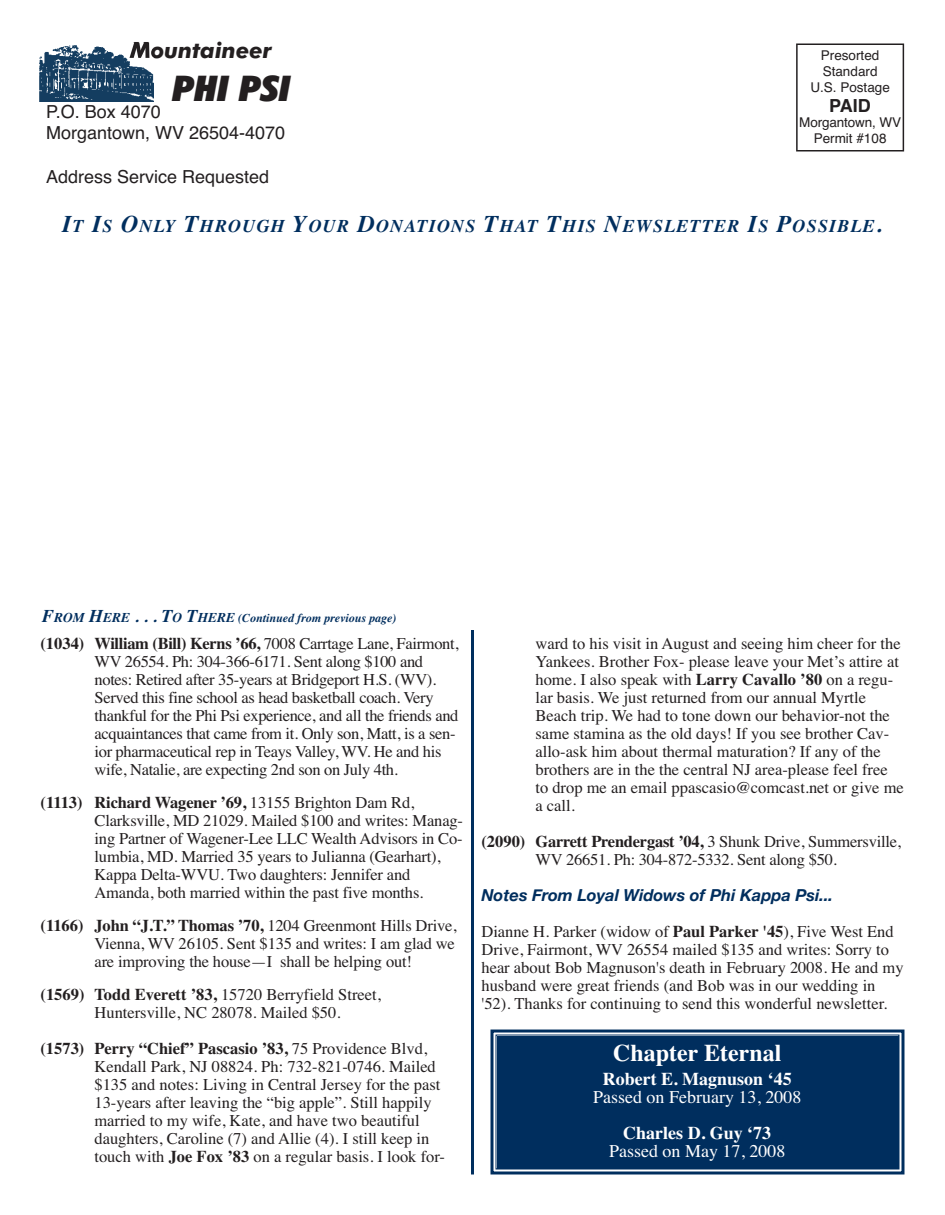
<style>
.page{position:relative;width:945px;height:1215px;background:#fff}
.page>*{position:absolute;margin:0;border:0;box-sizing:border-box;transform-origin:0 0}
.t1{font:italic 900 condensed 35.55px "Futura BT";color:#231f20;scale:1.15 1}
.t2{font:700 24px "Times";color:#fff}
.t3{font:italic 700 22.35px "Futura BT";color:#231f20}
.t4{font:18px/21.6px "Helvetica";color:#231f20}
.t5{font:italic 700 18px "Times";letter-spacing:.065em;color:#002e5e}
.t6{font:18px "Times";color:#fff}
.t7{font:700 18px "Times";color:#fff}
.t8{font:700 18px "Helvetica";color:#231f20}
.t9{font:16.5px/18px "Times";color:#231f20}
.t10{font:16.5px/18px "Times";letter-spacing:-.02em;color:#231f20}
.t11{font:italic 700 16.5px "Helvetica Neue";color:#002e5e}
.t12{font:13.5px/16.2px "Helvetica";color:#231f20;text-align:center}
.t13{font:italic 700 12px "Times";color:#002e5e}
.s1{font-size:24px}
.s2{font-size:18px}
.s3{font-size:13.5px}
.s4{font-weight:700}
</style>
<div class="page">
<div style="left:796px;top:44px;width:108px;height:108px;border:2px solid #231f20"></div>
<img style="left:39px;top:45px;width:114px;height:56px">
<img style="left:130px;top:44px;width:23px;height:14px">
<hr style="left:471px;top:628px;width:3px;height:546px;background:#002e5e">
<div style="left:497px;top:1036px;width:401px;height:132px;background:#002e5e"></div>
<div style="left:491px;top:1030px;width:413px;height:144px;border:3px solid #002e5e"></div>
<div style="left:496px;top:1035px;width:403px;height:134px;border:1px solid #002e5e"></div>
<h3 class="t3" style="left:130px;top:41px;width:144px">Mountaineer</h3>
<h1 class="t1" style="left:173px;top:74px;width:104px">PHI PSI</h1>
<p class="t4" style="left:46px;top:101px;width:241px">P.O. Box 4070<br>Morgantown, WV 26504-4070</p>
<p class="t4" style="left:46px;top:166px;width:225px">Address Service Requested</p>
<p class="t5" style="left:62px;top:215px;width:821px"><span class="s1">I</span>T <span class="s1">I</span>S <span class="s1">O</span>NLY <span class="s1">T</span>HROUGH <span class="s1">Y</span>OUR <span class="s1">D</span>ONATIONS <span class="s1">T</span>HAT <span class="s1">T</span>HIS <span class="s1">N</span>EWSLETTER <span class="s1">I</span>S <span class="s1">P</span>OSSIBLE<span class="s1">.</span></p>
<p class="t12" style="left:810px;top:47px;width:81px">Presorted<br>Standard<br>U.S. Postage</p>
<p class="t8" style="left:829px;top:95px;width:43px">PAID</p>
<p class="t12" style="left:799px;top:114px;width:103px">Morgantown, WV<br>Permit #108</p>
<p class="t13" style="left:42px;top:610px;width:356px"><span class="s2">F</span><span class="s3">ROM</span> <span class="s2">H</span><span class="s3">ERE</span> <span class="s2">. . . T</span><span class="s3">O</span> <span class="s2">T</span><span class="s3">HERE</span> (Continued from previous page)</p>
<p class="t10" style="left:95px;top:635px;width:366px;text-indent:-54px"><span class="s4">(1034) William (Bill) Kerns ’66,</span> 7008 Carrtage Lane, Fairmont, WV 26554. Ph: 304-366-6171. Sent along $100 and notes: Retired after 35-years at Bridgeport H.S. (WV).<br>Served this fine school as head basketball coach. Very thankful for the Phi Psi experience, and all the friends and acquaintances that came from it. Only son, Matt, is a sen&shy;ior pharmaceutical rep in Teays Valley, WV. He and his wife, Natalie, are expecting 2nd son on July 4th.</p>
<p class="t9" style="left:95px;top:794px;width:370px;text-indent:-54px"><span class="s4">(1113) Richard Wagener ’69,</span> 13155 Brighton Dam Rd, Clarksville, MD 21029. Mailed $100 and writes: Manag&shy;ing Partner of Wagener-Lee LLC Wealth Advisors in Co&shy;lumbia, MD. Married 35 years to Julianna (Gearhart), Kappa Delta-WVU. Two daughters: Jennifer and Amanda, both married within the past five months.</p>
<p class="t9" style="left:95px;top:917px;width:363px;text-align:justify;text-indent:-54px"><span class="s4">(1166) John “J.T.” Thomas ’70,</span> 1204 Greenmont Hills Drive, Vienna, WV 26105. Sent $135 and writes: I am glad we are improving the house—I shall be helping out!</p>
<p class="t9" style="left:95px;top:986px;width:288px;text-indent:-54px"><span class="s4">(1569) Todd Everett ’83,</span> 15720 Berryfield Street,<br>Huntersville, NC 28078. Mailed $50.</p>
<p class="t9" style="left:94px;top:1040px;width:352px;text-indent:-54px"><span class="s4">(1573) Perry “Chief” Pascasio ’83,</span> 75 Providence Blvd, Kendall Park, NJ 08824. Ph: 732-821-0746. Mailed $135 and notes: Living in Central Jersey for the past 13-years after leaving the “big apple”. Still happily married to my wife, Kate, and have two beautiful daughters, Caroline (7) and Allie (4). I still keep in touch with <span class="s4">Joe Fox ’83</span> on a regular basis. I look for-</p>
<p class="t9" style="left:535px;top:635px;width:370px">ward to his visit in August and seeing him cheer for the Yankees. Brother Fox- please leave your Met’s attire at home. I also speak with <span class="s4">Larry Cavallo ’80</span> on a regu&shy;lar basis. We just returned from our annual Myrtle Beach trip. We had to tone down our behavior-not the same stamina as the old days! If you see brother Cav&shy;allo-ask him about thermal maturation? If any of the brothers are in the the central NJ area-please feel free to drop me an email ppascasio@comcast.net or give me a call.</p>
<p class="t9" style="left:535px;top:833px;width:367px;text-indent:-54px"><span class="s4">(2090) Garrett Prendergast ’04,</span> 3 Shunk Drive, Summersville,<br>WV 26651. Ph: 304-872-5332. Sent along $50.</p>
<p class="t11" style="left:481px;top:885px;width:353px">Notes From Loyal Widows of Phi Kappa Psi...</p>
<p class="t9" style="left:481px;top:923px;width:424px">Dianne H. Parker (widow of <span class="s4">Paul Parker '45</span>), Five West End Drive, Fairmont, WV 26554 mailed $135 and writes: Sorry to hear about Bob Magnuson's death in February 2008. He and my husband were great friends (and Bob was in our wedding in '52). Thanks for continuing to send this wonderful newsletter.</p>
<h2 class="t2" style="left:613px;top:1039px;width:170px">Chapter Eternal</h2>
<p class="t7" style="left:603px;top:1069px;width:191px">Robert E. Magnuson ‘45</p>
<p class="t6" style="left:593px;top:1087px;width:210px">Passed on February 13, 2008</p>
<p class="t7" style="left:623px;top:1123px;width:149px">Charles D. Guy ‘73</p>
<p class="t6" style="left:609px;top:1141px;width:178px">Passed on May 17, 2008</p>
</div>
